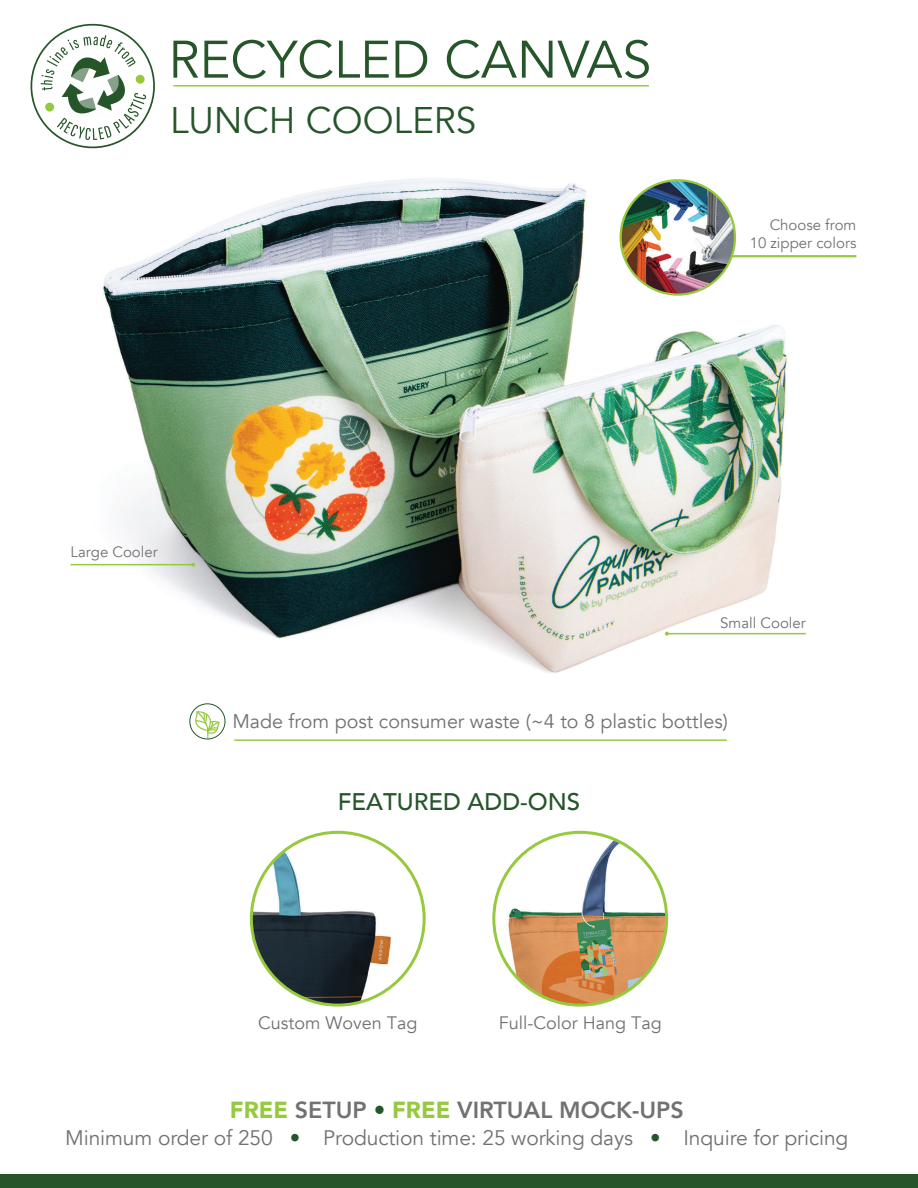
<style>
.page{position:relative;width:918px;height:1188px;background:#fff}
.page>*{position:absolute;margin:0;border:0;box-sizing:border-box;transform-origin:0 0}
.t1{font:52.2px "Avenir";color:#255529}
.t2{font:37.05px "Avenir";color:#255529}
.t3{font:500 24px "Avenir";color:#255529}
.t4{font:800 23.25px "Avenir";color:#707271}
.t5{font:21px "Avenir";letter-spacing:-.005em;color:#707271}
.t6{font:19.65px "Avenir";color:#707171}
.t7{font:18px "Avenir";color:#707171}
.t8{font:15px/18px "Avenir";color:#707171;text-align:right}
.s1{font-weight:900;color:#96c93f}
.s2{font-weight:400;color:#25562a}
.s3{color:#25562a}
</style>
<div class="page">
<img style="left:70px;top:178px;width:787px;height:530px">
<img style="left:621px;top:180px;width:114px;height:115px;border-radius:57px">
<div style="left:620px;top:179px;width:116px;height:117px;border:2px solid #96c93e;border-radius:50%"></div>
<hr style="left:732px;top:255px;width:124px;height:2px;background:#96c93e">
<hr style="left:667px;top:633px;width:139px;height:1px;background:#96c93e">
<svg style="left:665px;top:632px;width:4px;height:4px"></svg>
<div style="left:0;top:1174px;width:918px;height:14px;background:#255529"></div>
<hr style="left:173px;top:85px;width:476px;height:2px;background:#96c93e">
<svg style="left:30px;top:23px;width:125px;height:126px"></svg>
<hr style="left:234px;top:739px;width:493px;height:2px;background:#96c93e">
<svg style="left:195px;top:711px;width:25px;height:28px"></svg>
<div style="left:189px;top:703px;width:36px;height:36px;border:1px solid #255529;border-radius:50%"></div>
<hr style="left:71px;top:564px;width:122px;height:1px;background:#96c93e">
<svg style="left:191px;top:563px;width:4px;height:4px"></svg>
<img style="left:251px;top:832px;width:173px;height:173px;border-radius:86px">
<img style="left:494px;top:832px;width:173px;height:173px;border-radius:86px">
<h1 class="t1" style="left:168px;top:38px;width:485px">RECYCLED CANVAS</h1>
<h2 class="t2" style="left:170px;top:105px;width:308px">LUNCH COOLERS</h2>
<p class="t8" style="left:750px;top:217px;width:108px">Choose from<br>10 zipper colors</p>
<p class="t8" style="left:71px;top:544px;width:89px">Large Cooler</p>
<p class="t8" style="left:720px;top:615px;width:87px">Small Cooler</p>
<p class="t6" style="left:232px;top:713px;width:497px">Made from post consumer waste (~4 to 8 plastic bottles)</p>
<p class="t3" style="left:338px;top:788px;width:244px">FEATURED ADD-ONS</p>
<p class="t7" style="left:258px;top:1016px;width:161px">Custom Woven Tag</p>
<p class="t7" style="left:499px;top:1016px;width:164px">Full-Color Hang Tag</p>
<p class="t4" style="left:230px;top:1096px;width:455px"><span class="s1">FREE</span> SETUP <span class="s2">•</span> <span class="s1">FREE</span> VIRTUAL MOCK-UPS</p>
<p class="t5" style="left:65px;top:1129px;width:785px">Minimum order of 250 <span class="s3">•</span> Production time: 25 working days <span class="s3">•</span> Inquire for pricing</p>
</div>
